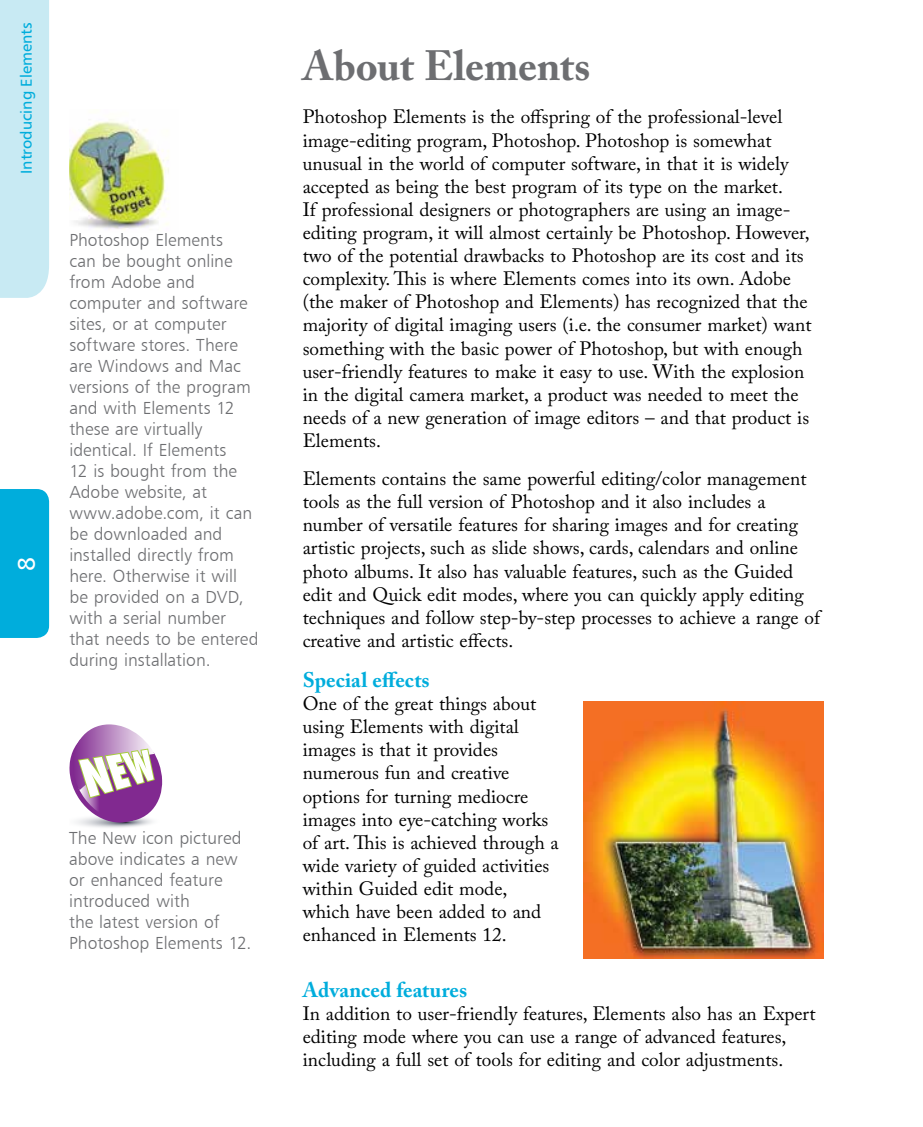
<style>
.page{position:relative;width:923px;height:1127px;background:#fff}
.page>*{position:absolute;margin:0;border:0;box-sizing:border-box;transform-origin:0 0}
.t1{font:700 42px "Adobe Caslon Pro";letter-spacing:-.005em;color:#6d6e71}
.t2{font:24.5px "Humanist 777 BT Roman B";color:#fff}
.t3{font:700 21px "Adobe Caslon Pro";letter-spacing:.005em;color:#00addc}
.t4{font:19.25px/23.1px "Adobe Caslon Pro";color:#000}
.t5{font:17.5px/21px "Humanist 777 BT Light B";color:#6d6e71}
.t6{font:15.75px "Humanist 777 BT Roman B";color:#00addc}
</style>
<div class="page">
<div style="left:0;top:489px;width:49px;height:148px;background:#00addc"></div>
<div style="left:0;top:0;width:49px;height:298px;background:#c8eaf3"></div>
<img style="left:583px;top:701px;width:240px;height:257px">
<img style="left:69px;top:119px;width:100px;height:111px">
<svg style="left:69px;top:724px;width:93px;height:104px"></svg>
<p class="t6" style="left:17px;top:174px;width:153px;rotate:-90deg">Introducing Elements</p>
<p class="t2" style="left:12px;top:570px;width:16px;rotate:-90deg">8</p>
<p class="t5" style="left:69px;top:229px;width:191px">Photoshop Elements<br>can be bought online from Adobe and computer and software sites, or at computer software stores. There are Windows and Mac versions of the program and with Elements 12 these are virtually identical. If Elements<br>12 is bought from the<br>Adobe website, at www.adobe.com, it can be downloaded and installed directly from here. Otherwise it will be provided on a DVD, with a serial number that needs to be entered during installation.</p>
<p class="t5" style="left:69px;top:826px;width:184px">The New icon pictured above indicates a new or enhanced feature introduced with<br>the latest version of<br>Photoshop Elements 12.</p>
<h1 class="t1" style="left:303px;top:41px;width:289px">About Elements</h1>
<p class="t4" style="left:303px;top:105px;width:510px">Photoshop Elements is the offspring of the professional-level image-editing program, Photoshop. Photoshop is somewhat unusual in the world of computer software, in that it is widely accepted as being the best program of its type on the market.<br>If professional designers or photographers are using an image&shy;editing program, it will almost certainly be Photoshop. However, two of the potential drawbacks to Photoshop are its cost and its complexity. This is where Elements comes into its own. Adobe (the maker of Photoshop and Elements) has recognized that the majority of digital imaging users (i.e. the consumer market) want something with the basic power of Photoshop, but with enough user-friendly features to make it easy to use. With the explosion in the digital camera market, a product was needed to meet the needs of a new generation of image editors – and that product is Elements.</p>
<p class="t4" style="left:303px;top:466px;width:519px">Elements contains the same powerful editing/color management tools as the full version of Photoshop and it also includes a number of versatile features for sharing images and for creating artistic projects, such as slide shows, cards, calendars and online photo albums. It also has valuable features, such as the Guided edit and Quick edit modes, where you can quickly apply editing techniques and follow step-by-step processes to achieve a range of creative and artistic effects.</p>
<p class="t3" style="left:303px;top:667px;width:128px">Special effects</p>
<p class="t4" style="left:303px;top:691px;width:258px">One of the great things about using Elements with digital images is that it provides numerous fun and creative options for turning mediocre images into eye-catching works of art. This is achieved through a wide variety of guided activities within Guided edit mode, which have been added to and enhanced in Elements 12.</p>
<p class="t3" style="left:303px;top:976px;width:166px">Advanced features</p>
<p class="t4" style="left:303px;top:1001px;width:514px">In addition to user-friendly features, Elements also has an Expert editing mode where you can use a range of advanced features, including a full set of tools for editing and color adjustments.</p>
</div>
